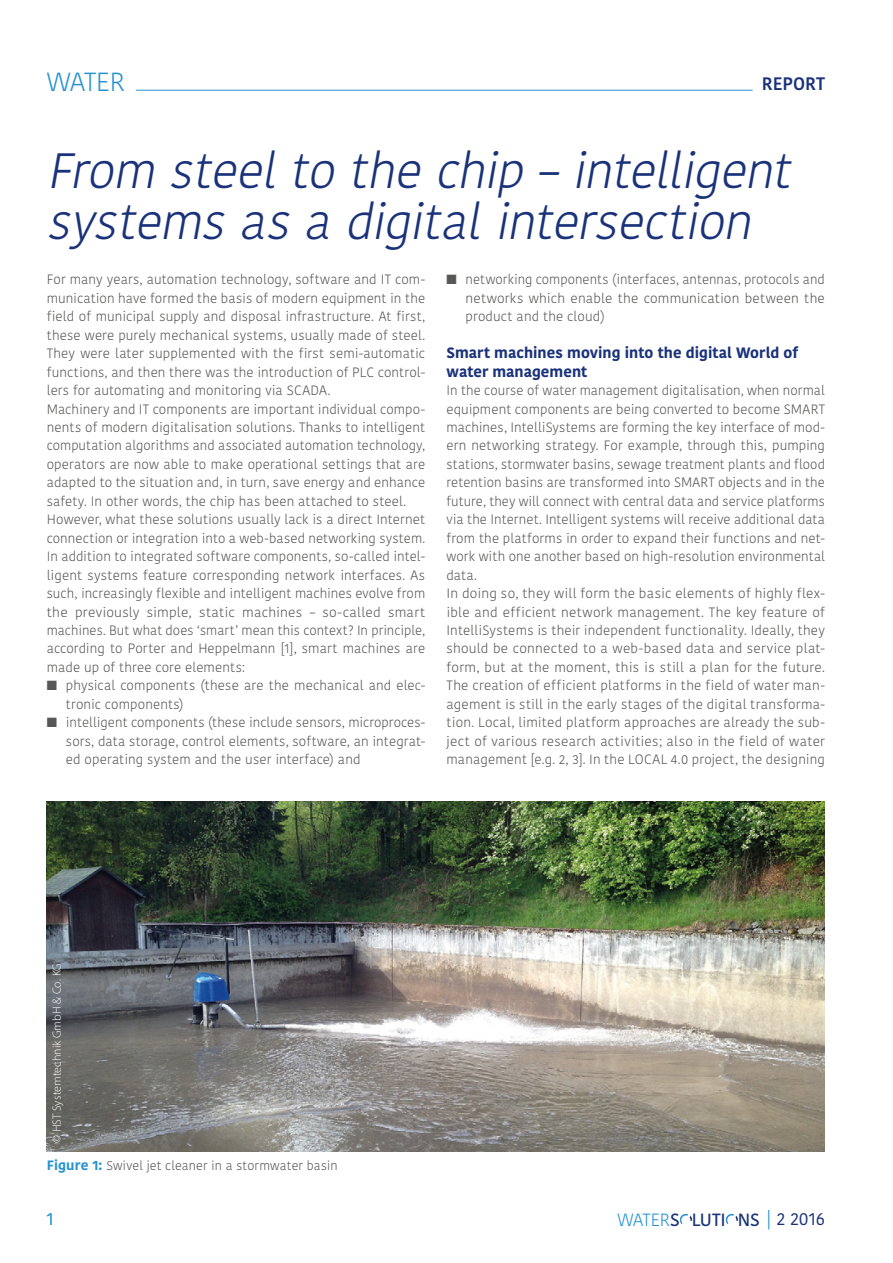
<style>
.page{position:relative;width:893px;height:1263px;background:#fff}
.page>*{position:absolute;margin:0;border:0;box-sizing:border-box;transform-origin:0 0}
.WS-Headline_Report{font:italic 300 49.5px/51px "Kohinoor Bangla";color:#193279}
.t1{font:300 26.25px "Kohinoor Bangla";letter-spacing:-.01em;color:#2893d1}
.t2{font:600 18px "Kohinoor Bangla";color:#193279}
.t3{font:300 18px "Kohinoor Bangla";color:#2893d1}
.t4{font:500 17.7px "Kohinoor Bangla";color:#193279}
.WS-Subline_report{font:700 15px/18.5px "Kohinoor Bangla";letter-spacing:.005em;color:#193279}
.WS_Fließtext{font:300 13.5px/18.5px "Kohinoor Bangla";letter-spacing:.005em;color:#575756;text-align:justify}
.WS_Fließtext-2{font:300 12.75px "Kohinoor Bangla";letter-spacing:.01em;color:#575756}
.WS_Fließtext-3{font:300 12px "Myriad Pro";color:#fff}
.s1{font-weight:700;font-size:13.5px;color:#2893d1}
.s2{font-weight:300;color:#2893d1}
.s3{font-weight:400;font-size:18px;color:#2893d1}
.s4{font-weight:400;font-size:18px}
</style>
<div class="page">
<svg style="left:679px;top:1213px;width:14px;height:11px"></svg>
<svg style="left:725px;top:1213px;width:14px;height:11px"></svg>
<hr style="left:136px;top:90px;width:617px;height:1px;background:#2893d1">
<img style="left:47px;top:801px;width:778px;height:350px">
<h2 class="t1" style="left:47px;top:62px;width:80px">WATER</h2>
<h3 class="t2" style="left:762px;top:68px;width:65px">REPORT</h3>
<p class="WS-Headline_Report" style="left:47px;top:145px;width:758px">From steelto the chip –intelligent systemsasa digitalintersection</p>
<p class="WS_Fließtext" style="left:47px;top:270px;width:380px">For many years, automation technology, software and IT com&shy;munication have formed the basis of modern equipment in the field of municipal supply and disposal infrastructure. At first, these were purely mechanical systems, usually made of steel.<br>They were later supplemented with the first semi-automatic functions, and then there was the introduction of PLC control&shy;lers for automating and monitoring via SCADA.</p>
<p class="WS_Fließtext" style="left:47px;top:399px;width:380px">Machinery and IT components are important individual compo&shy;nents of modern digitalisation solutions. Thanks to intelligent computation algorithms and associated automation technology, operators are now able to make operational settings that are adapted to the situation and, in turn, save energy and enhance safety. In other words, the chip has been attached to steel.</p>
<p class="WS_Fließtext" style="left:47px;top:510px;width:380px">However, what these solutions usually lack is a direct Internet connection or integration into a web-based networking system.<br>In addition to integrated software components, so-called intel&shy;ligent systems feature corresponding network interfaces. As such, increasingly flexible and intelligent machines evolve from the previously simple, static machines – so-called smart machines. But what does ‘smart’ mean this context? In principle, according to Porter and Heppelmann [1], smart machines are made up of three core elements:</p>
<p class="WS_Fließtext" style="left:66px;top:676px;width:361px;text-indent:-19px">■ physical components (these are the mechanical and elec&shy;tronic components)</p>
<p class="WS_Fließtext" style="left:66px;top:713px;width:361px;text-indent:-19px">■ intelligent components (these include sensors, microproces&shy;sors, data storage, control elements, software, an integrat&shy;ed operating system and the user interface) and</p>
<p class="WS_Fließtext" style="left:466px;top:270px;width:361px;text-indent:-19px">■ networking components (interfaces, antennas, protocols and networks which enable the communication between the product and the cloud)</p>
<p class="WS-Subline_report" style="left:446px;top:343px;width:353px">Smart machines moving into the digital World of water management</p>
<p class="WS_Fließtext" style="left:446px;top:381px;width:380px">In the course of water management digitalisation, when normal equipment components are being converted to become SMART machines, IntelliSystems are forming the key interface of mod&shy;ern networking strategy. For example, through this, pumping stations, stormwater basins, sewage treatment plants and flood retention basins are transformed into SMART objects and in the future, they will connect with central data and service platforms via the Internet. Intelligent systems will receive additional data from the platforms in order to expand their functions and net&shy;work with one another based on high-resolution environmental data.</p>
<p class="WS_Fließtext" style="left:446px;top:584px;width:380px">In doing so, they will form the basic elements of highly flex&shy;ible and efficient network management. The key feature of IntelliSystems is their independent functionality. Ideally, they should be connected to a web-based data and service plat&shy;form, but at the moment, this is still a plan for the future.<br>The creation of efficient platforms in the field of water man&shy;agement is still in the early stages of the digital transforma&shy;tion. Local, limited platform approaches are already the sub&shy;ject of various research activities; also in the field of water management [e.g. 2, 3]. In the LOCAL 4.0 project, the designing</p>
<p class="WS_Fließtext-3" style="left:50px;top:1143px;width:181px;rotate:-90deg">© HST Systemtechnik GmbH &amp; Co. KG</p>
<p class="WS_Fließtext-2" style="left:47px;top:1156px;width:292px"><span class="s1">Figure 1:</span> Swivel jet cleaner in a stormwater basin</p>
<p class="t3" style="left:47px;top:1206px;width:9px">1</p>
<h3 class="t4" style="left:617px;top:1205px;width:209px"><span class="s2">WATER</span>S LUTI NS <span class="s3">|</span> <span class="s4">2 2016</span></h3>
</div>
